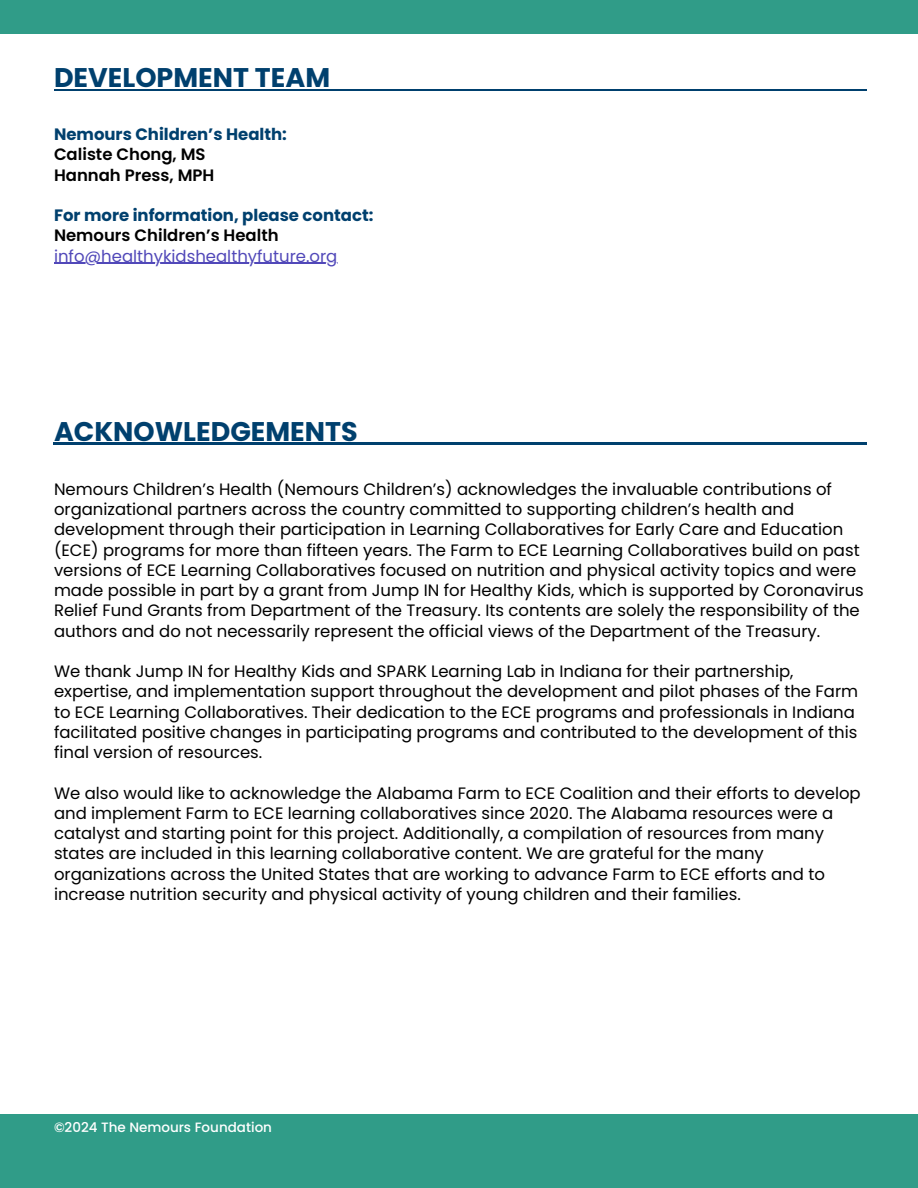
<style>
.page{position:relative;width:918px;height:1188px;background:#fff}
.page>*{position:absolute;margin:0;border:0;box-sizing:border-box;transform-origin:0 0}
.t1{font:700 27px "Poppins";color:#00406e}
.t2{font:16.5px/20.2px "Poppins";color:#000}
.t3{font:700 16.5px/20.2px "Poppins";color:#00406e}
.t4{font:600 16.5px/20.2px "Poppins";color:#000}
.t5{font:16.5px "Poppins";color:#5148b9}
.t6{font:500 13.5px "Poppins";color:#fff}
.s1{font-weight:700;color:#00406e}
.s2{font-weight:600;color:#000}
</style>
<div class="page">
<div style="left:0;top:0;width:918px;height:33px;background:#309c88"></div>
<div style="left:0;top:1115px;width:918px;height:73px;background:#309c88"></div>
<hr style="left:54px;top:89px;width:812px;height:2px;background:#00406e">
<hr style="left:54px;top:443px;width:812px;height:1px;background:#00406e">
<hr style="left:54px;top:263px;width:283px;height:1px;background:#5148b9">
<h2 class="t1" style="left:54px;top:59px;width:278px">DEVELOPMENT TEAM</h2>
<h1 class="t4" style="left:54px;top:124px;width:234px"><span class="s1">Nemours Children’s Health:<br></span>Caliste Chong, MS<br>Hannah Press, MPH</h1>
<h3 class="t3" style="left:54px;top:205px;width:321px">For more information, please contact:<br><span class="s2">Nemours Children’s Health</span></h3>
<h3 class="t5" style="left:54px;top:244px;width:285px">info@healthykidshealthyfuture.org</h3>
<h1 class="t1" style="left:54px;top:413px;width:305px">ACKNOWLEDGEMENTS</h1>
<h3 class="t2" style="left:54px;top:479px;width:811px">Nemours Children’s Health (Nemours Children’s) acknowledges the invaluable contributions of organizational partners across the country committed to supporting children’s health and development through their participation in Learning Collaboratives for Early Care and Education (ECE) programs for more than fifteen years. The Farm to ECE Learning Collaboratives build on past versions of ECE Learning Collaboratives focused on nutrition and physical activity topics and were made possible in part by a grant from Jump IN for Healthy Kids, which is supported by Coronavirus Relief Fund Grants from Department of the Treasury. Its contents are solely the responsibility of the authors and do not necessarily represent the official views of the Department of the Treasury.</h3>
<p class="t2" style="left:54px;top:661px;width:806px">We thank Jump IN for Healthy Kids and SPARK Learning Lab in Indiana for their partnership, expertise, and implementation support throughout the development and pilot phases of the Farm to ECE Learning Collaboratives. Their dedication to the ECE programs and professionals in Indiana facilitated positive changes in participating programs and contributed to the development of this final version of resources.</p>
<p class="t2" style="left:54px;top:783px;width:808px">We also would like to acknowledge the Alabama Farm to ECE Coalition and their efforts to develop and implement Farm to ECE learning collaboratives since 2020. The Alabama resources were a catalyst and starting point for this project. Additionally, a compilation of resources from many states are included in this learning collaborative content. We are grateful for the many organizations across the United States that are working to advance Farm to ECE efforts and to increase nutrition security and physical activity of young children and their families.</p>
<h3 class="t6" style="left:54px;top:1118px;width:220px">©2024 The Nemours Foundation</h3>
</div>
